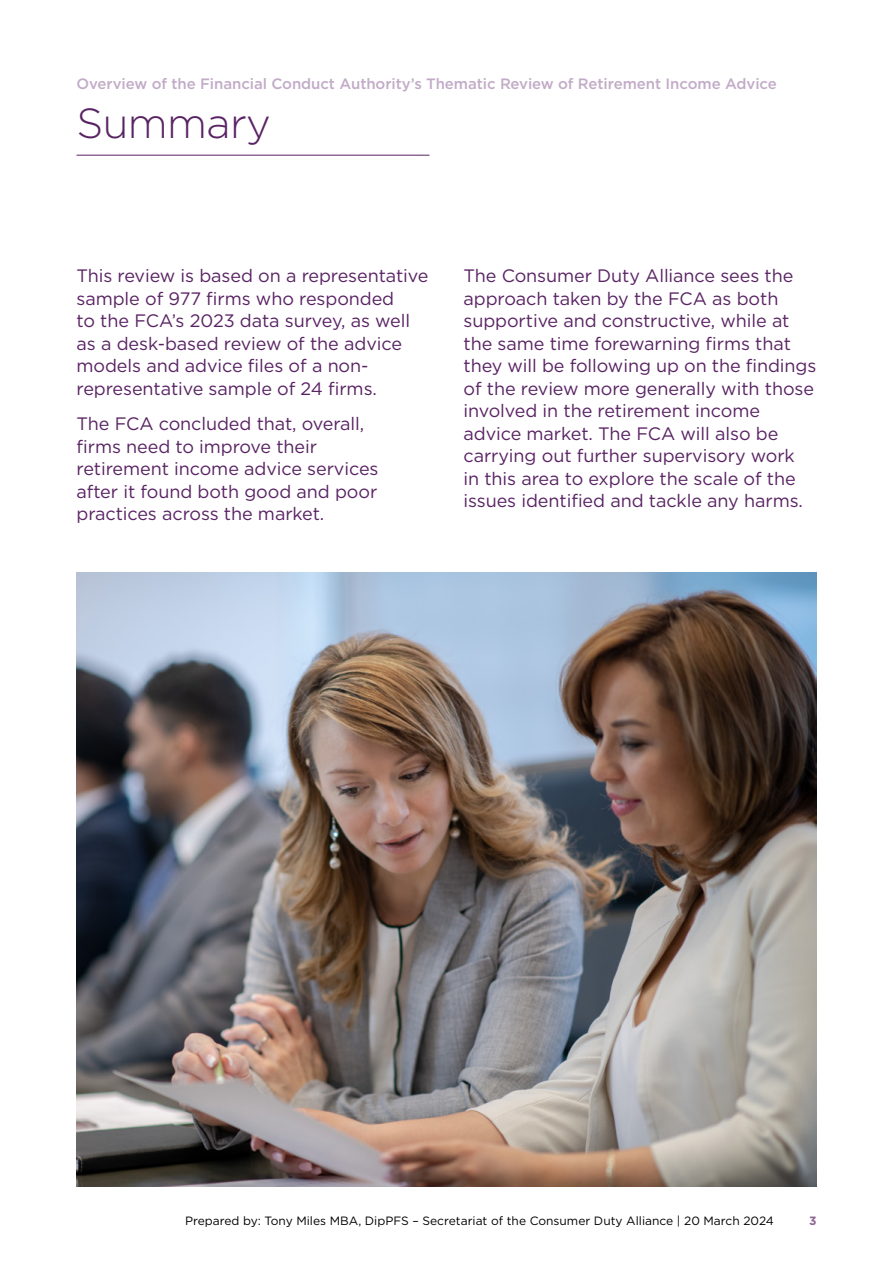
<style>
.page{position:relative;width:893px;height:1263px;background:#fff}
.page>*{position:absolute;margin:0;border:0;box-sizing:border-box;transform-origin:0 0}
.H1_24{font:300 42px "Gotham";letter-spacing:-.015em;color:#592363}
.Body_intro_11{font:18px/22.5px "Gotham";letter-spacing:-.005em;color:#592363}
.t1{font:500 15px "Gotham";letter-spacing:-.005em;color:#c2abc7}
.t2{font:12px "Gotham";color:#000}
.t3{font:700 12px "Gotham";color:#8f6690}
</style>
<div class="page">
<hr style="left:77px;top:155px;width:352px;height:1px;background:#592363">
<img style="left:77px;top:573px;width:739px;height:613px">
<p class="t1" style="left:77px;top:73px;width:702px">Overview of the Financial Conduct Authority’s Thematic Review of Retirement Income Advice</p>
<p class="H1_24" style="left:77px;top:96px;width:196px">Summary</p>
<p class="Body_intro_11" style="left:77px;top:264px;width:353px">This review is based on a representative sample of 977 firms who responded<br>to the FCA’s 2023 data survey, as well as a desk-based review of the advice models and advice files of a non&shy;representative sample of 24 firms.</p>
<p class="Body_intro_11" style="left:77px;top:412px;width:303px">The FCA concluded that, overall, firms need to improve their retirement income advice services after it found both good and poor practices across the market.</p>
<p class="Body_intro_11" style="left:463px;top:264px;width:354px">The Consumer Duty Alliance sees the approach taken by the FCA as both supportive and constructive, while at the same time forewarning firms that they will be following up on the findings of the review more generally with those involved in the retirement income advice market. The FCA will also be carrying out further supervisory work<br>in this area to explore the scale of the issues identified and tackle any harms.</p>
<p class="t2" style="left:185px;top:1213px;width:590px">Prepared by: Tony Miles MBA, DipPFS – Secretariat of the Consumer Duty Alliance | 20 March 2024</p>
<p class="t3" style="left:809px;top:1212px;width:9px">3</p>
</div>
